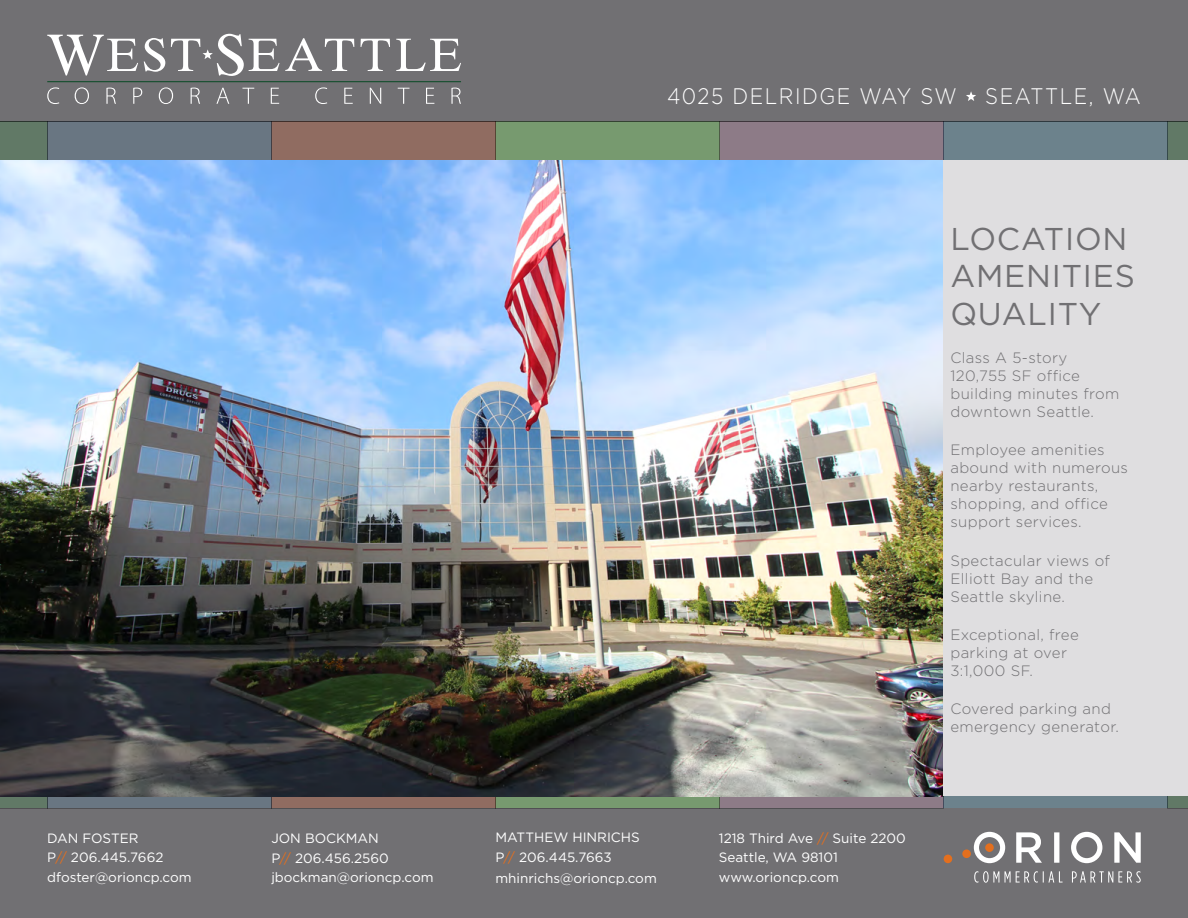
<style>
.page{position:relative;width:1188px;height:918px;background:#fff}
.page>*{position:absolute;margin:0;border:0;box-sizing:border-box;transform-origin:0 0}
.t1{font:31.5px/37.5px "Gotham";letter-spacing:.025em;color:#717073}
.t2{font:300 22.5px "Gotham";letter-spacing:.075em;color:#fff;scale:.9 1}
.t3{font:300 15px/18px "Gotham";letter-spacing:.025em;color:#717073}
.t4{font:13.5px/19.8px "Gotham";color:#fff}
.s1{color:#e36f1e}
</style>
<div class="page">
<div style="left:944px;top:122px;width:224px;height:38px;background:#6c828c"></div>
<div style="left:944px;top:796px;width:224px;height:12px;background:#6c828c"></div>
<div style="left:0;top:808px;width:1188px;height:110px;background:#717073"></div>
<div style="left:944px;top:855px;width:8px;height:8px;background:#e36f1e;border-radius:50%"></div>
<div style="left:962px;top:849px;width:9px;height:9px;background:#e36f1e;border-radius:50%"></div>
<svg style="left:974px;top:832px;width:31px;height:31px"></svg>
<div style="left:985px;top:843px;width:9px;height:9px;background:#e36f1e;border-radius:50%"></div>
<svg style="left:1016px;top:832px;width:125px;height:31px"></svg>
<svg style="left:974px;top:871px;width:167px;height:12px"></svg>
<div style="left:47px;top:122px;width:224px;height:38px;background:#697682"></div>
<div style="left:47px;top:796px;width:224px;height:12px;background:#697682"></div>
<div style="left:271px;top:122px;width:224px;height:38px;background:#906c61"></div>
<div style="left:271px;top:796px;width:224px;height:12px;background:#906c61"></div>
<div style="left:495px;top:122px;width:225px;height:38px;background:#779a6f"></div>
<div style="left:495px;top:796px;width:224px;height:12px;background:#779a6f"></div>
<div style="left:720px;top:122px;width:224px;height:38px;background:#8d7b87"></div>
<div style="left:719px;top:796px;width:225px;height:12px;background:#8d7b87"></div>
<div style="left:1168px;top:122px;width:20px;height:38px;background:#617966"></div>
<div style="left:1168px;top:796px;width:20px;height:12px;background:#617966"></div>
<div style="left:0;top:122px;width:47px;height:38px;background:#617966"></div>
<div style="left:0;top:796px;width:47px;height:12px;background:#617966"></div>
<div style="left:0;top:0;width:1188px;height:122px;background:#717073"></div>
<hr style="left:47px;top:81px;width:414px;height:1px;background:#084a24">
<svg style="left:47px;top:87px;width:12px;height:17px"></svg>
<svg style="left:75px;top:87px;width:14px;height:17px"></svg>
<svg style="left:106px;top:88px;width:10px;height:16px"></svg>
<svg style="left:133px;top:88px;width:9px;height:16px"></svg>
<svg style="left:159px;top:87px;width:14px;height:17px"></svg>
<svg style="left:191px;top:88px;width:9px;height:16px"></svg>
<svg style="left:216px;top:88px;width:13px;height:16px"></svg>
<svg style="left:243px;top:88px;width:11px;height:16px"></svg>
<svg style="left:271px;top:88px;width:8px;height:16px"></svg>
<svg style="left:315px;top:87px;width:12px;height:17px"></svg>
<svg style="left:344px;top:88px;width:9px;height:16px"></svg>
<svg style="left:370px;top:88px;width:11px;height:16px"></svg>
<svg style="left:398px;top:88px;width:12px;height:16px"></svg>
<svg style="left:426px;top:88px;width:8px;height:16px"></svg>
<svg style="left:451px;top:88px;width:10px;height:16px"></svg>
<svg style="left:47px;top:35px;width:91px;height:41px"></svg>
<svg style="left:144px;top:38px;width:21px;height:34px"></svg>
<svg style="left:361px;top:39px;width:29px;height:32px"></svg>
<svg style="left:396px;top:39px;width:65px;height:32px"></svg>
<svg style="left:171px;top:34px;width:183px;height:42px"></svg>
<svg style="left:966px;top:91px;width:10px;height:10px"></svg>
<img style="left:0;top:160px;width:944px;height:636px">
<div style="left:944px;top:160px;width:244px;height:636px;background:#dfdee0"></div>
<h2 class="t2" style="left:667px;top:82px;width:324px">4025 DELRIDGE WAY SW</h2>
<h2 class="t2" style="left:985px;top:82px;width:174px">SEATTLE, WA</h2>
<p class="t4" style="left:47px;top:828px;width:146px">DAN FOSTER<br>P<span class="s1">//</span> 206.445.7662 dfoster@orioncp.com</p>
<p class="t4" style="left:271px;top:828px;width:164px">JON BOCKMAN<br>P<span class="s1">//</span> 206.456.2560 jbockman@orioncp.com</p>
<p class="t4" style="left:719px;top:828px;width:189px">1218 Third Ave <span class="s1">//</span> Suite 2200<br>Seattle, WA 98101 www.orioncp.com</p>
<p class="t4" style="left:495px;top:827px;width:163px;line-height:20.4px">MATTHEW HINRICHS<br>P<span class="s1">//</span> 206.445.7663 mhinrichs@orioncp.com</p>
<h1 class="t1" style="left:950px;top:219px;width:186px">LOCATION<br>AMENITIES<br>QUALITY</h1>
<p class="t3" style="left:950px;top:349px;width:171px">Class A 5-story<br>120,755 SF office building minutes from downtown Seattle.</p>
<p class="t3" style="left:950px;top:441px;width:179px">Employee amenities abound with numerous nearby restaurants, shopping, and office support services.</p>
<p class="t3" style="left:950px;top:551px;width:161px">Spectacular views of<br>Elliott Bay and the<br>Seattle skyline.</p>
<p class="t3" style="left:950px;top:625px;width:130px">Exceptional, free parking at over<br>3:1,000 SF.</p>
<p class="t3" style="left:950px;top:700px;width:170px">Covered parking and emergency generator.</p>
</div>
